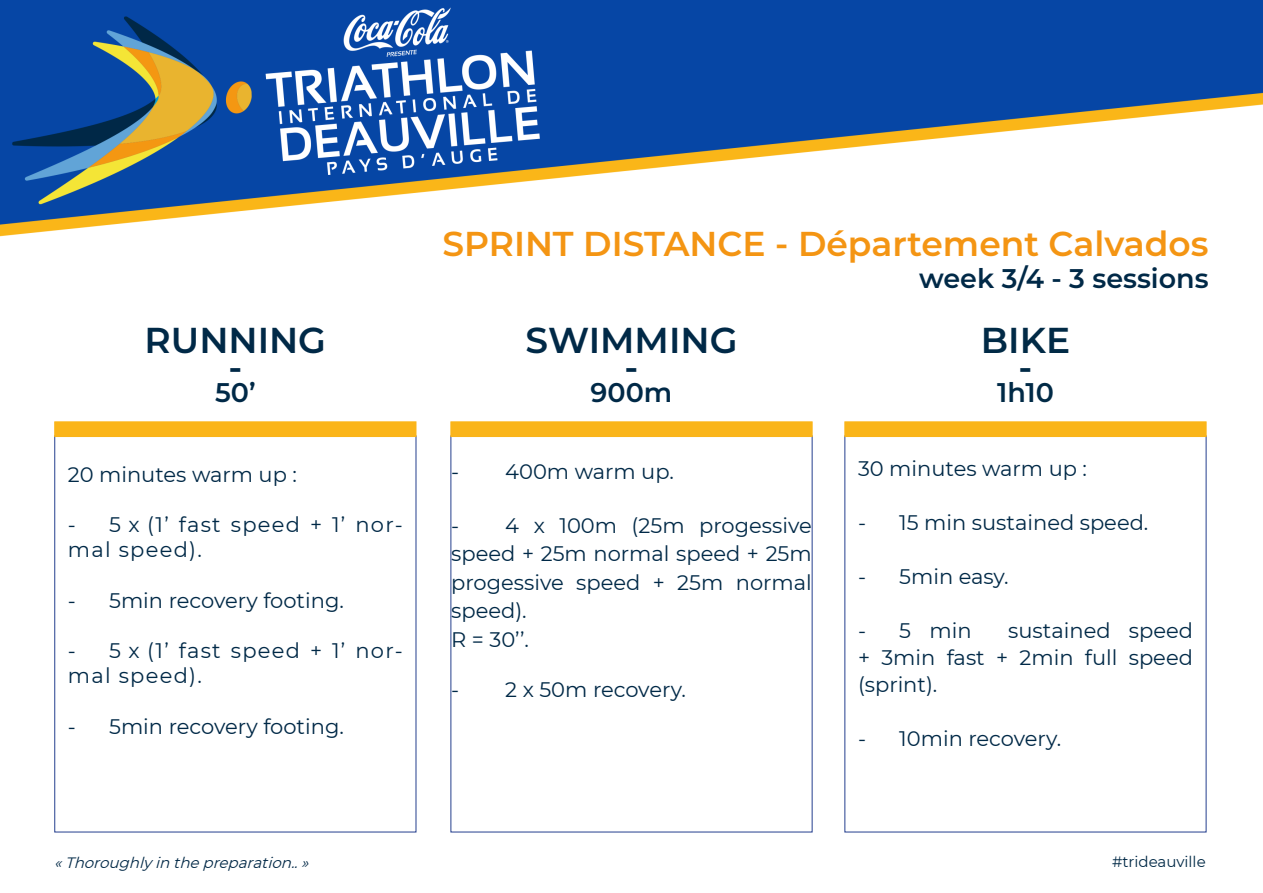
<style>
.page{position:relative;width:1263px;height:893px;background:#fff}
.page>*{position:absolute;margin:0;border:0;box-sizing:border-box;transform-origin:0 0}
.t1{font:600 36px "Montserrat";color:#002947}
.t2{font:600 36px "Montserrat";color:#012a46}
.t3{font:600 34.5px "Montserrat";color:#f49513}
.t4{font:600 27px "Montserrat";color:#002947}
.t5{font:600 27px "Montserrat";color:#012a46}
.t6{font:21px/28.5px "Montserrat";color:#002947;text-align:justify}
.t7{font:21px/25.2px "Montserrat";letter-spacing:.06em;color:#002947}
.t8{font:italic 15px "Montserrat";color:#002846}
.t9{font:15px "Montserrat";color:#002946}
</style>
<div class="page">
<img style="left:0;top:0;width:1263px;height:833px">
<div style="left:54px;top:421px;width:362px;height:16px;background:#fbb519;border:1px solid #fbb519"></div>
<div style="left:450px;top:421px;width:362px;height:16px;background:#fab51a;border:1px solid #fbb519"></div>
<div style="left:844px;top:421px;width:362px;height:16px;background:#fab519;border:1px solid #fbb519"></div>
<p class="t1" style="left:145px;top:314px;width:183px">RUNNING</p>
<p class="t1" style="left:228px;top:341px;width:15px">-</p>
<p class="t3" style="left:442px;top:219px;width:768px">SPRINT DISTANCE - Département Calvados</p>
<p class="t4" style="left:919px;top:259px;width:291px">week 3/4 - 3 sessions</p>
<p class="t1" style="left:525px;top:314px;width:213px">SWIMMING</p>
<p class="t1" style="left:624px;top:341px;width:15px">-</p>
<p class="t2" style="left:981px;top:314px;width:91px">BIKE</p>
<p class="t2" style="left:1018px;top:341px;width:15px">-</p>
<p class="t4" style="left:215px;top:373px;width:42px">50’</p>
<p class="t4" style="left:591px;top:373px;width:83px">900m</p>
<p class="t5" style="left:997px;top:373px;width:58px">1h10</p>
<p class="t6" style="left:68px;top:459px;width:230px">20 minutes warm up :</p>
<p class="t7" style="left:68px;top:511px;width:336px">- 5 x (1’ fast speed + 1’ nor&shy;mal speed).</p>
<p class="t6" style="left:68px;top:585px;width:278px">- 5min recovery footing.</p>
<p class="t7" style="left:68px;top:637px;width:336px">- 5 x (1’ fast speed + 1’ nor&shy;mal speed).</p>
<p class="t6" style="left:68px;top:711px;width:278px">- 5min recovery footing.</p>
<p class="t6" style="left:451px;top:456px;width:224px">- 400m warm up.</p>
<p class="t6" style="left:451px;top:510px;width:362px">- 4 x 100m (25m progessive speed + 25m normal speed + 25m progessive speed + 25m normal speed).</p>
<p class="t6" style="left:451px;top:624px;width:79px">R = 30’’.</p>
<p class="t6" style="left:451px;top:675px;width:236px">- 2 x 50m recovery.</p>
<p class="t6" style="left:858px;top:454px;width:230px">30 minutes warm up :</p>
<p class="t6" style="left:858px;top:508px;width:292px">- 15 min sustained speed.</p>
<p class="t6" style="left:858px;top:562px;width:152px">- 5min easy.</p>
<p class="t6" style="left:858px;top:616px;width:115px">- 5 min</p>
<p class="t6" style="left:858px;top:617px;width:336px;line-height:27px;text-indent:150px">sustained speed + 3min fast + 2min full speed (sprint).</p>
<p class="t6" style="left:858px;top:724px;width:205px">- 10min recovery.</p>
<p class="t8" style="left:54px;top:853px;width:261px">«Thoroughly in thepreparation..»</p>
<p class="t9" style="left:1112px;top:851px;width:95px">#trideauville</p>
</div>
